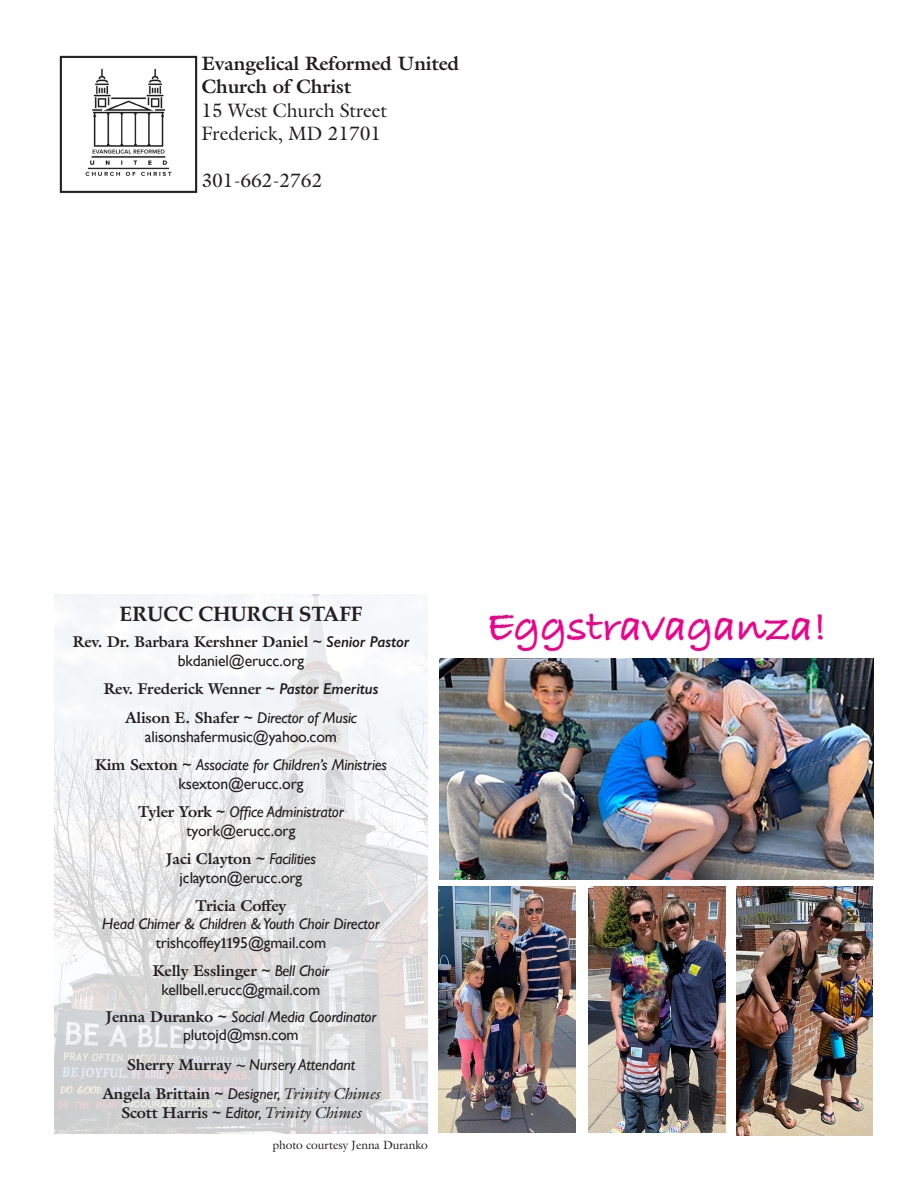
<style>
.page{position:relative;width:918px;height:1188px;background:#fff}
.page>*{position:absolute;margin:0;border:0;box-sizing:border-box;transform-origin:0 0}
.t1{font:700 45px "Bradley Hand ITCTT";letter-spacing:-.01em;color:#ed028c}
.t2{font:700 21px "Palatino";letter-spacing:-.01em;color:#231f20}
.t3{font:19.5px "Galliard Pro";letter-spacing:-.01em;color:#231f20}
.t4{font:700 19.5px "Galliard Pro";letter-spacing:-.01em;color:#231f20}
.t5{font:italic 15.75px "Gill Sans";letter-spacing:-.01em;color:#231f20}
.t6{font:700 15.75px "Galliard Pro";letter-spacing:-.01em;color:#231f20}
.t7{font:15.75px "Gill Sans";letter-spacing:-.01em;color:#231f20}
.t8{font:italic 15.75px "Galliard Pro";letter-spacing:-.01em;color:#231f20}
.t9{font:12px "Galliard Pro";letter-spacing:-.01em;color:#231f20}
.s1{font-family:"Gill Sans";font-weight:400}
.s2{font-family:"Gill Sans";font-weight:600;font-style:italic}
.s3{font-family:"Galliard Pro";font-weight:700;font-style:normal}
.s4{font-style:normal}
.s5{font-family:"Gill Sans";font-weight:400;font-style:italic}
.s6{font-family:"Garamond";font-weight:700}
.s7{font-weight:400;font-style:italic}
.s8{font-weight:700;font-style:normal}
.s9{font-family:"Gill Sans";font-style:normal}
.s10{font-family:"Gill Sans"}
</style>
<div class="page">
<img style="left:54px;top:594px;width:374px;height:540px">
<img style="left:59px;top:55px;width:139px;height:138px">
<img style="left:438px;top:886px;width:138px;height:246px">
<img style="left:440px;top:659px;width:434px;height:220px">
<img style="left:737px;top:886px;width:136px;height:250px">
<img style="left:588px;top:886px;width:138px;height:246px">
<p class="t4" style="left:202px;top:50px;width:259px">Evangelical Reformed United</p>
<p class="t4" style="left:202px;top:74px;width:151px">Church of Christ</p>
<p class="t3" style="left:202px;top:97px;width:187px">15 West Church Street</p>
<p class="t3" style="left:202px;top:121px;width:181px">Frederick, MD 21701</p>
<p class="t3" style="left:202px;top:167px;width:123px">301-662-2762</p>
<p class="t2" style="left:119px;top:596px;width:244px">ERUCC CHURCH STAFF</p>
<p class="t6" style="left:73px;top:631px;width:338px">Rev. Dr. Barbara Kershner Daniel <span class="s1">~</span> <span class="s2">Senior Pastor</span></p>
<p class="t7" style="left:178px;top:651px;width:128px">bkdaniel@erucc.org</p>
<p class="t6" style="left:103px;top:678px;width:277px">Rev. Frederick Wenner <span class="s1">~</span> <span class="s2">Pastor Emeritus</span></p>
<p class="t5" style="left:125px;top:709px;width:233px"><span class="s3">Alison E. Shafer</span> <span class="s4">~</span> Director of Music</p>
<p class="t7" style="left:145px;top:728px;width:194px">alisonshafermusic@yahoo.com</p>
<p class="t5" style="left:95px;top:756px;width:294px"><span class="s3">Kim Sexton</span> <span class="s4">~</span> Associate for Children’s Ministries</p>
<p class="t7" style="left:178px;top:774px;width:127px">ksexton@erucc.org</p>
<p class="t5" style="left:138px;top:803px;width:207px"><span class="s3">Tyler York</span> <span class="s4">~</span> Office Administrator</p>
<p class="t7" style="left:187px;top:821px;width:110px">tyork@erucc.org</p>
<p class="t6" style="left:166px;top:848px;width:152px">Jaci Clayton <span class="s1">~</span> <span class="s5">Facilities</span></p>
<p class="t7" style="left:180px;top:868px;width:124px">jclayton@erucc.org</p>
<p class="t6" style="left:195px;top:895px;width:92px">Tricia Coffey</p>
<p class="t5" style="left:102px;top:915px;width:279px">Head Chimer &amp; Children &amp; Youth Choir Director</p>
<p class="t7" style="left:156px;top:934px;width:172px">trishcoffey<span class="s6">11</span>95@gmail.com</p>
<p class="t6" style="left:152px;top:961px;width:179px">Kelly Esslinger <span class="s1">~</span> <span class="s5">Bell Choir</span></p>
<p class="t7" style="left:162px;top:981px;width:160px">kellbell.erucc@gmail.com</p>
<p class="t5" style="left:105px;top:1008px;width:273px"><span class="s3">Jenna Duranko</span> <span class="s4">~</span> Social Media Coordinator</p>
<p class="t7" style="left:183px;top:1026px;width:117px">plutojd@msn.com</p>
<p class="t5" style="left:127px;top:1055px;width:230px"><span class="s3">Sherry Murray</span> ~ Nursery Attendant</p>
<p class="t6" style="left:102px;top:1083px;width:279px">Angela Brittain <span class="s1">~</span> <span class="s5">Designer,</span> <span class="s7">Trinity Chimes</span></p>
<p class="t8" style="left:121px;top:1102px;width:241px"><span class="s8">Scott Harris</span> <span class="s9">~</span> <span class="s10">Editor,</span> Trinity Chimes</p>
<p class="t9" style="left:273px;top:1137px;width:157px">photo courtesy Jenna Duranko</p>
<p class="t1" style="left:486px;top:592px;width:342px">Eggstravaganza!</p>
</div>
